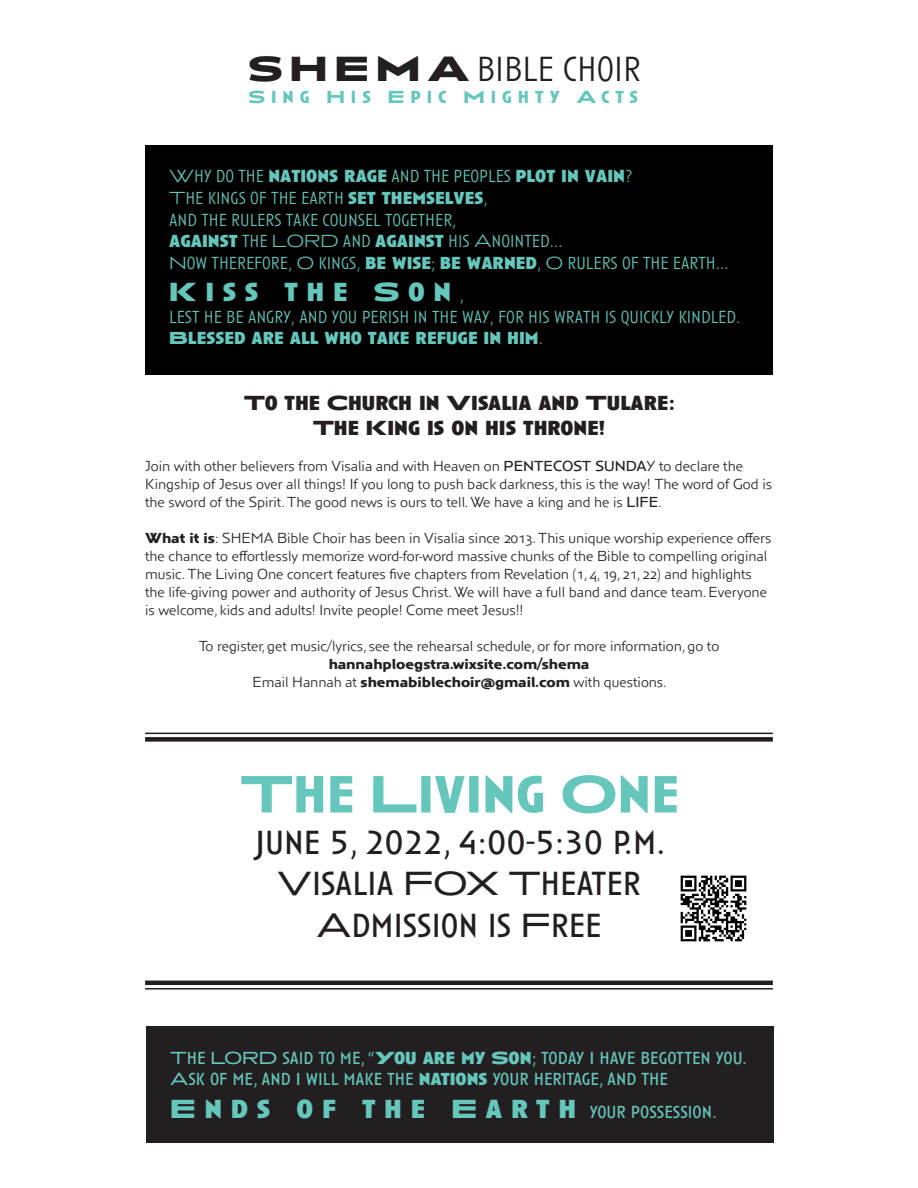
<style>
.page{position:relative;width:918px;height:1188px;background:#fff}
.page>*{position:absolute;margin:0;border:0;box-sizing:border-box;transform-origin:0 0}
.t1{font:300 36px "Anisette Std";color:#231f20}
.t2{font:34.5px "Anisette Std";color:#231f20}
.t3{font:700 expanded 27px "Anisette Std";letter-spacing:.32em;color:#65c6bb}
.t4{font:700 expanded 21px "Anisette Std";color:#231f20}
.t5{font:300 18px "Anisette Std";color:#65c6bb}
.t6{font:18px/32.4px "Anisette Std";color:#65c6bb}
.t7{font:700 expanded 18px "Anisette Std";color:#65c6bb}
.t8{font:700 18px "Anisette Std";letter-spacing:.33em;color:#65c6bb}
.t9{font:300 15px/18px "Anisette Std Petite";color:#231f20}
.t10{font:700 15px "Anisette Std Petite";color:#231f20}
.s1{font-weight:700;font-stretch:expanded}
.s2{font-weight:300;font-stretch:normal;font-size:18px}
.s3{font-weight:300;font-stretch:normal}
.s4{font-weight:400}
.s5{font-weight:700}
.s6{font-weight:700;font-stretch:expanded;font-size:27px}
</style>
<div class="page">
<div style="left:145px;top:145px;width:628px;height:229px;background:#000"></div>
<div style="left:146px;top:1026px;width:628px;height:117px;background:#231f20"></div>
<svg style="left:241px;top:775px;width:436px;height:38px"></svg>
<hr style="left:145px;top:733px;width:628px;height:1px;background:#231f20">
<div style="left:145px;top:737px;width:628px;height:5px;background:#231f20"></div>
<hr style="left:145px;top:981px;width:628px;height:4px;background:#231f20">
<hr style="left:145px;top:988px;width:628px;height:2px;background:#231f20">
<img style="left:680px;top:875px;width:67px;height:67px">
<p class="t1" style="left:248px;top:50px;width:394px"><span class="s1">S H E M A</span> BIBLE CHOIR</p>
<p class="t8" style="left:248px;top:87px;width:391px">SING HIS EPIC MIGHTY ACTS</p>
<p class="t5" style="left:169px;top:167px;width:465px">WHY DO THE <span class="s1">NATIONS RAGE</span> AND THE PEOPLES <span class="s1">PLOT IN VAIN</span>?</p>
<p class="t5" style="left:169px;top:188px;width:320px">THE KINGS OF THE EARTH <span class="s1">SET THEMSELVES</span>,</p>
<p class="t5" style="left:169px;top:210px;width:289px">AND THE RULERS TAKE COUNSEL TOGETHER,</p>
<p class="t5" style="left:169px;top:232px;width:395px"><span class="s1">AGAINST</span> THE LORD AND <span class="s1">AGAINST</span> HIS ANOINTED...</p>
<p class="t5" style="left:169px;top:253px;width:561px">NOW THEREFORE, O KINGS, <span class="s1">BE WISE</span>; <span class="s1">BE WARNED</span>, O RULERS OF THE EARTH...</p>
<p class="t3" style="left:169px;top:277px;width:297px">KISS THE SON <span class="s2">,</span></p>
<p class="t5" style="left:169px;top:307px;width:573px">LEST HE BE ANGRY, AND YOU PERISH IN THE WAY, FOR HIS WRATH IS QUICKLY KINDLED.</p>
<p class="t7" style="left:169px;top:328px;width:375px">BLESSED ARE ALL WHO TAKE REFUGE IN HIM<span class="s3">.</span></p>
<p class="t4" style="left:244px;top:391px;width:433px">TO THE CHURCH IN VISALIA AND TULARE:</p>
<p class="t4" style="left:313px;top:416px;width:293px">THE KING IS ON HIS THRONE!</p>
<p class="t9" style="left:145px;top:457px;width:629px">Join with other believers from Visalia and with Heaven on <span class="s4">PENTECOST SUNDA</span>Y to declare the<br>Kingship of Jesus over all things! If you long to push back darkness, this is the way! The word of God is the sword of the Spirit. The good news is ours to tell. We have a king and he is <span class="s4">LIFE</span>.</p>
<p class="t9" style="left:145px;top:529px;width:628px"><span class="s5">What it is</span>: SHEMA Bible Choir has been in Visalia since 2013. This unique worship experience offers the chance to effortlessly memorize word-for-word massive chunks of the Bible to compelling original music. The Living One concert features five chapters from Revelation (1, 4, 19, 21, 22) and highlights the life-giving power and authority of Jesus Christ. We will have a full band and dance team. Everyone is welcome, kids and adults! Invite people! Come meet Jesus!!</p>
<p class="t9" style="left:199px;top:637px;width:522px">To register, get music/lyrics, see the rehearsal schedule, or for more information, go to</p>
<p class="t10" style="left:329px;top:656px;width:262px">hannahploegstra.wixsite.com/shema</p>
<p class="t9" style="left:253px;top:673px;width:416px">Email Hannah at <span class="s5">shemabiblechoir@gmail.com</span> with questions.</p>
<p class="t2" style="left:256px;top:824px;width:412px">JUNE 5, 2022, 4:00-5:30 P.M.</p>
<p class="t2" style="left:277px;top:865px;width:365px">VISALIA FOX THEATER</p>
<p class="t2" style="left:317px;top:907px;width:286px">ADMISSION IS FREE</p>
<p class="t6" style="left:170px;top:1041px;width:578px">THE LORD SAID TO ME, “<span class="s1">YOU ARE MY SON</span>; TODAY I HAVE BEGOTTEN YOU.</p>
<p class="t6" style="left:170px;top:1063px;width:548px">ASK OF ME, AND I WILL MAKE THE <span class="s1">NATIONS</span> YOUR HERITAGE, AND THE<br><span class="s6">E N D S O F T H E E A R T H</span> YOUR POSSESSION.</p>
</div>
